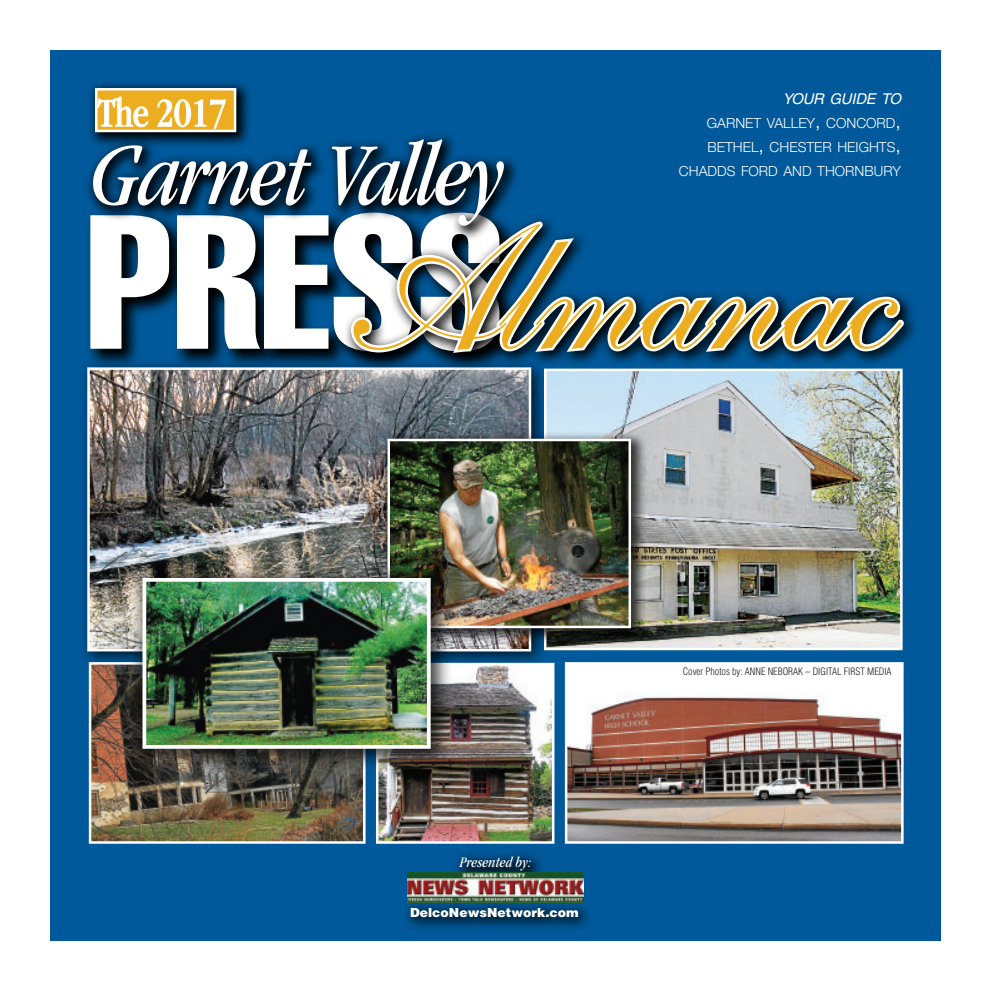
<style>
.page{position:relative;width:990px;height:990px;background:#fff}
.page>*{position:absolute;margin:0;border:0;box-sizing:border-box;transform-origin:0 0}
.t1{font:extra-condensed 187.5px "Helvetica";color:#fff}
.t2{font:178.75px "Shelley Andante Script";letter-spacing:-.02em;color:#ecae20}
.t3{font:italic condensed 91.38px "Garamond";letter-spacing:-.02em;color:#fff}
.t4{font:41.25px "Garamond Book Condensed OV BCXLNB";letter-spacing:-.02em;color:#fff}
.t5{font:italic condensed 15px "Garamond";color:#fff}
.t6{font:italic 14.88px "Helvetica";letter-spacing:-.015em;color:#fff}
.t7{font:300 14px/24px "Helvetica Neue";color:#fff;text-align:right}
.t8{font:900 12.5px "Helvetica";color:#fff}
.t9{font:300 condensed 10px "Helvetica";color:#231f20}
.s1{font-size:20px}
</style>
<div class="page">
<div style="left:50px;top:50px;width:890px;height:890px;background:#00599a"></div>
<div style="left:78px;top:358px;width:469px;height:310px;background:#000;opacity:.75"></div>
<img style="left:90px;top:370px;width:438px;height:278px">
<img style="left:568px;top:665px;width:333px;height:176px">
<div style="left:565px;top:662px;width:339px;height:182px;border:2px solid #fff"></div>
<img style="left:92px;top:665px;width:271px;height:176px">
<div style="left:89px;top:662px;width:277px;height:182px;border:2px solid #fff"></div>
<img style="left:547px;top:372px;width:353px;height:275px">
<div style="left:544px;top:369px;width:359px;height:281px;border:2px solid #fff"></div>
<img style="left:379px;top:666px;width:172px;height:175px">
<div style="left:376px;top:663px;width:178px;height:181px;border:2px solid #fff"></div>
<svg style="left:85px;top:240px;width:434px;height:130px;background:#082840"></svg>
<svg style="left:90px;top:83px;width:159px;height:47px"></svg>
<div style="left:96px;top:89px;width:139px;height:42px;background:#ecae20"></div>
<svg style="left:98px;top:96px;width:50px;height:31px"></svg>
<svg style="left:157px;top:99px;width:69px;height:30px"></svg>
<div style="left:95px;top:88px;width:141px;height:44px;border:2px solid #fff"></div>
<svg style="left:87px;top:130px;width:430px;height:110px"></svg>
<svg style="left:341px;top:212px;width:574px;height:155px"></svg>
<svg style="left:349px;top:219px;width:557px;height:137px"></svg>
<div style="left:378px;top:430px;width:268px;height:213px;background:#000;opacity:.75"></div>
<img style="left:391px;top:442px;width:237px;height:183px">
<div style="left:388px;top:439px;width:243px;height:189px;border:2px solid #fff"></div>
<div style="left:127px;top:562px;width:324px;height:208px;background:#000;opacity:.75"></div>
<img style="left:147px;top:583px;width:279px;height:161px">
<div style="left:142px;top:578px;width:289px;height:171px;border:4px solid #fff"></div>
<svg style="left:456px;top:853px;width:85px;height:19px"></svg>
<div style="left:400px;top:897px;width:192px;height:33px;background:#000;opacity:.79"></div>
<img style="left:408px;top:872px;width:175px;height:31px">
<p class="t6" style="left:783px;top:91px;width:120px">YOUR GUIDE TO</p>
<p class="t7" style="left:679px;top:112px;width:224px">GARNET VALLEY<span class="s1">,</span> CONCORD<span class="s1">,<br></span>BETHEL<span class="s1">,</span> CHESTER HEIGHTS<span class="s1">,<br></span>CHADDS FORD AND THORNBURY</p>
<h3 class="t4" style="left:98px;top:100px;width:131px">The 2017</h3>
<h3 class="t3" style="left:90px;top:124px;width:416px">Garnet Valley</h3>
<h2 class="t2" style="left:325px;top:224px;width:546px">Almanac</h2>
<h1 class="t1" style="left:86px;top:163px;width:419px">PRESS</h1>
<p class="t5" style="left:460px;top:854px;width:73px">Presented by:</p>
<p class="t8" style="left:410px;top:905px;width:170px">DelcoNewsNetwork.com</p>
<p class="t9" style="left:683px;top:668px;width:210px">Cover Photos by: ANNE NEBORAK – DIGITAL FIRST MEDIA</p>
</div>
